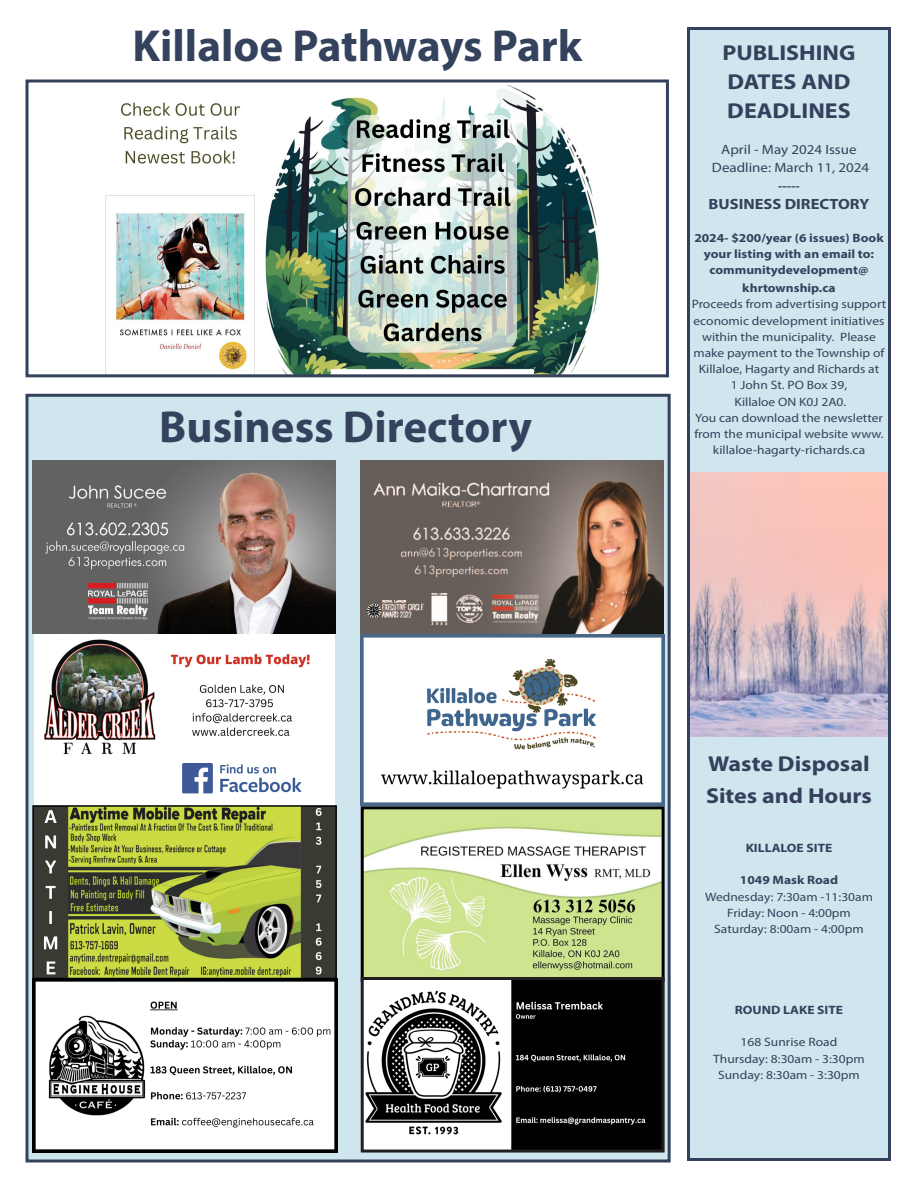
<style>
.page{position:relative;width:918px;height:1188px;background:#fff}
.page>*{position:absolute;margin:0;border:0;box-sizing:border-box;transform-origin:0 0}
.t1{font:700 45px "Myriad Pro";color:#34425d}
.t2{font:700 21.6px/32.4px "Myriad Pro";color:#35415c;scale:1.11 1}
.t3{font:700 14.85px "Myriad Pro";color:#35415c;scale:1.11 1}
.t4{font:13.5px "Myriad Pro";color:#35415c;scale:1.11 1}
.t5{font:12.15px/16.2px "Myriad Pro";color:#35415c;text-align:center;scale:1.11 1}
.t6{font:700 12.15px/16.2px "Myriad Pro";color:#35415c;text-align:center;scale:1.11 1}
</style>
<div class="page">
<div style="left:688px;top:28px;width:202px;height:1132px;background:#d0e6ef"></div>
<div style="left:687px;top:27px;width:204px;height:1134px;border:3px solid #35415c"></div>
<div style="left:26px;top:394px;width:645px;height:768px;background:#d0e6ef;border:3px solid #34425d"></div>
<img style="left:690px;top:472px;width:198px;height:265px">
<img style="left:35px;top:634px;width:300px;height:171px">
<img style="left:361px;top:634px;width:304px;height:172px">
<img style="left:32px;top:461px;width:303px;height:172px">
<img style="left:361px;top:461px;width:302px;height:172px">
<img style="left:365px;top:810px;width:296px;height:339px">
<div style="left:361px;top:806px;width:304px;height:176px;border:3px solid #000"></div>
<img style="left:32px;top:978px;width:306px;height:175px">
<img style="left:35px;top:808px;width:299px;height:168px">
<div style="left:32px;top:805px;width:305px;height:174px;border:2px solid #000"></div>
<img style="left:105px;top:84px;width:494px;height:289px">
<div style="left:26px;top:80px;width:643px;height:297px;border:3px solid #35415c"></div>
<div style="left:361px;top:977px;width:304px;height:176px;border:3px solid #231f20"></div>
<p class="t1" style="left:133px;top:16px;width:451px">Killaloe Pathways Park</p>
<p class="t1" style="left:159px;top:397px;width:374px">Business Directory</p>
<p class="t2" style="left:722px;top:36px;width:121px">PUBLISHING</p>
<p class="t2" style="left:728px;top:65px;width:112px">DATES AND</p>
<p class="t2" style="left:727px;top:93px;width:113px">DEADLINES</p>
<p class="t4" style="left:721px;top:141px;width:123px">April - May 2024 Issue</p>
<p class="t4" style="left:712px;top:159px;width:143px">Deadline: March 11, 2024</p>
<p class="t6" style="left:778px;top:177px;width:21px">-----</p>
<p class="t3" style="left:709px;top:195px;width:146px">BUSINESS DIRECTORY</p>
<p class="t6" style="left:694px;top:229px;width:172px">2024- $200/year (6 issues) Book your listing with an email to: communitydevelopment@</p>
<p class="t6" style="left:742px;top:280px;width:86px">khrtownship.ca</p>
<p class="t5" style="left:692px;top:296px;width:177px">Proceeds from advertising support economic development initiatives within the municipality. Please make payment to the Township of Killaloe, Hagarty and Richards at</p>
<p class="t5" style="left:694px;top:377px;width:172px">1 John St. PO Box 39,<br>Killaloe ON K0J 2A0.<br>You can download the newsletter from the municipal website www. killaloe-hagarty-richards.ca</p>
<p class="t2" style="left:706px;top:747px;width:151px">Waste Disposal<br>Sites and Hours</p>
<p class="t6" style="left:746px;top:839px;width:80px">KILLALOE SITE</p>
<p class="t6" style="left:740px;top:872px;width:90px">1049 Mask Road</p>
<p class="t5" style="left:705px;top:888px;width:153px">Wednesday: 7:30am -11:30am<br>Friday: Noon - 4:00pm</p>
<p class="t5" style="left:714px;top:921px;width:136px">Saturday: 8:00am - 4:00pm</p>
<p class="t6" style="left:735px;top:1001px;width:99px">ROUND LAKE SITE</p>
<p class="t5" style="left:713px;top:1034px;width:138px">168 Sunrise Road<br>Thursday: 8:30am - 3:30pm</p>
<p class="t5" style="left:718px;top:1066px;width:129px">Sunday: 8:30am - 3:30pm</p>
</div>
